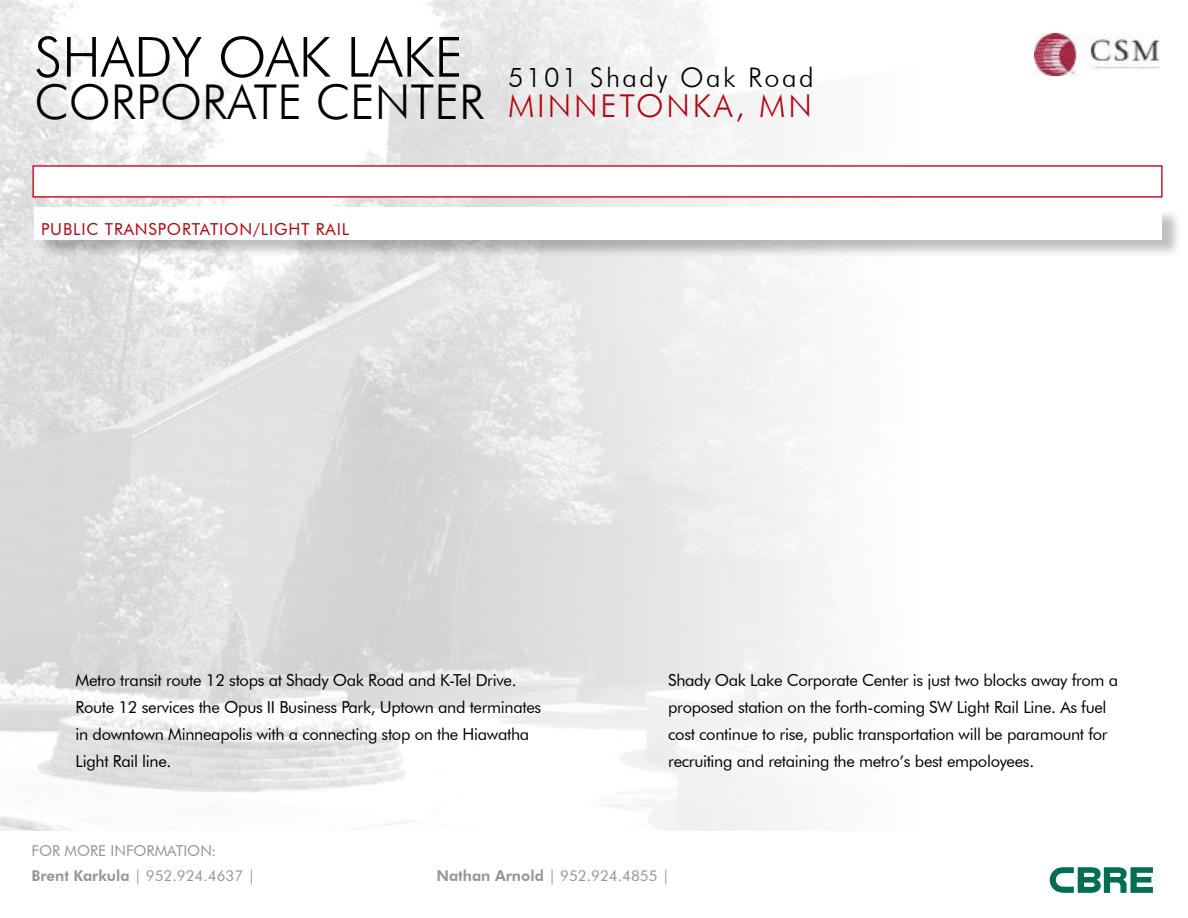
<style>
.page{position:relative;width:1188px;height:918px;background:#fff}
.page>*{position:absolute;margin:0;border:0;box-sizing:border-box;transform-origin:0 0}
.t1{font:300 55.5px "Futura BT";color:#000}
.t2{font:300 48px "Futura BT";color:#000}
.t3{font:300 31.5px "Futura BT";letter-spacing:.09em;color:#b5030f}
.t4{font:300 27px "Futura BT";letter-spacing:.09em;color:#000}
.t5{font:16.5px/27px "Futura BT";letter-spacing:-.02em;color:#000}
.t6{font:16.5px "Futura BT";letter-spacing:.05em;color:#b5030f}
.t7{font:15px/25.5px "Futura BT";color:#939598}
.s1{font-weight:800}
</style>
<div class="page">
<img style="left:0;top:0;width:1160px;height:831px">
<img style="left:1035px;top:34px;width:124px;height:41px">
<div style="left:37px;top:209px;width:1145px;height:48px;background:#000;opacity:.25"></div>
<div style="left:34px;top:207px;width:1128px;height:32px;background:#fff"></div>
<div style="left:32px;top:165px;width:1131px;height:33px;background:#fff;border:2px solid #ce152d"></div>
<svg style="left:1050px;top:867px;width:103px;height:26px"></svg>
<h1 class="t1" style="left:34px;top:23px;width:430px">SHADY OAK LAKE</h1>
<h2 class="t2" style="left:34px;top:72px;width:447px">CORPORATE CENTER</h2>
<h3 class="t4" style="left:508px;top:61px;width:307px">5101 SHADY OAK ROAD</h3>
<h3 class="t3" style="left:508px;top:87px;width:62px">MINNE</h3>
<h3 class="t3" style="left:619px;top:87px;width:194px">TON KA, MN</h3>
<p class="t6" style="left:41px;top:219px;width:76px">public tran</p>
<p class="t6" style="left:148px;top:219px;width:30px">sportation</p>
<p class="t6" style="left:253px;top:219px;width:98px">/light rai l</p>
<p class="t5" style="left:76px;top:666px;width:467px">Metro transit route 12 stops at Shady Oak Road and K-Tel Drive.<br>Route 12 services the Opus II Business Park, U ptown and terminates in downtown Minneapolis with a connecting stop on the Hiawatha Light Rail line.</p>
<p class="t5" style="left:668px;top:666px;width:452px">Shady Oak Lake Corporate Center is just two blocks away from a proposed station on the forth-coming SW Light Rail Line. As fuel cost continue to rise, public transportation will be paramount for recruiting and retaining the metro’s best empoloyees.</p>
<p class="t7" style="left:32px;top:838px;width:225px">FOR MORE INFORMATION:<br><span class="s1">Brent Karkula</span> | 952.924.4637 |</p>
<p class="t7" style="left:437px;top:863px;width:234px"><span class="s1">Nathan Arnold</span> | 952.924.4855 |</p>
</div>
